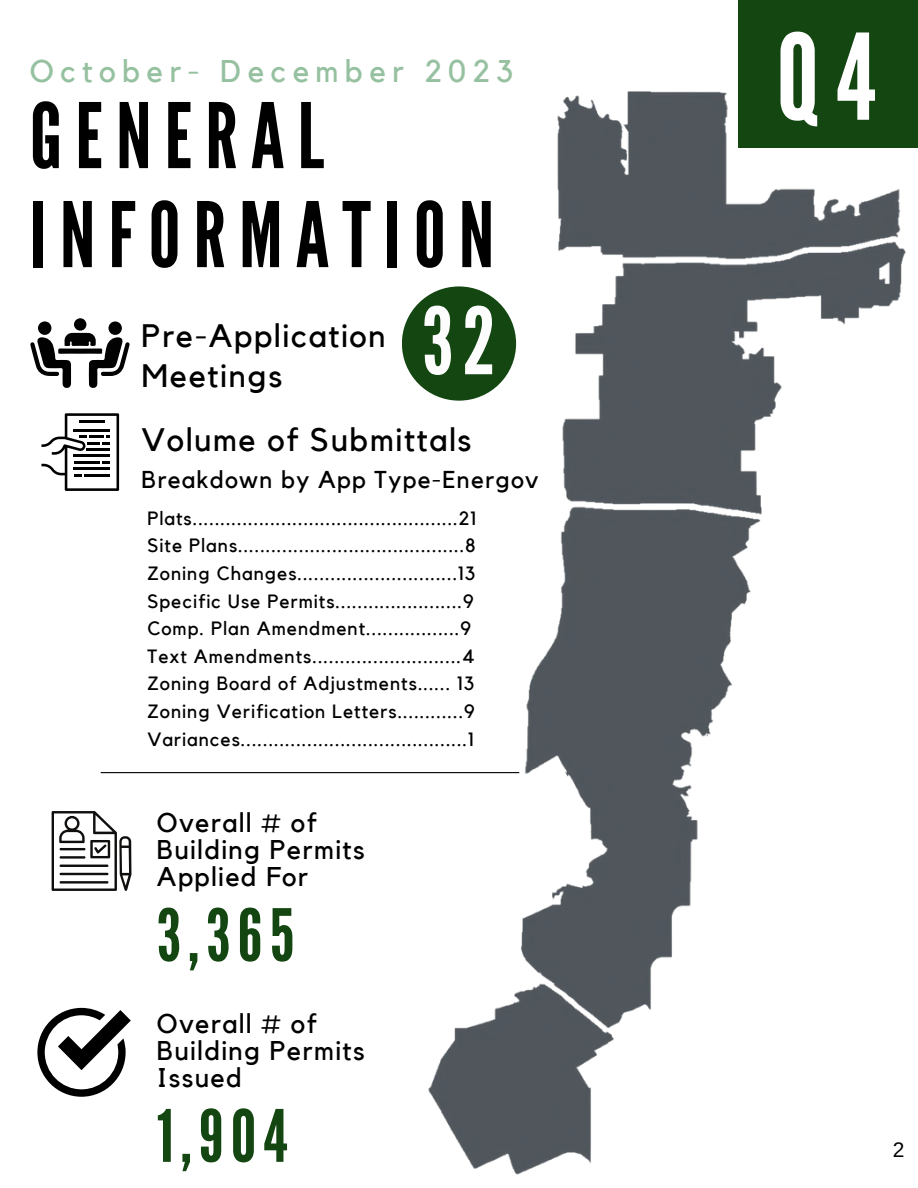
<style>
.page{position:relative;width:918px;height:1188px;background:#fff}
.page>*{position:absolute;margin:0;border:0;box-sizing:border-box;transform-origin:0 0}
.t1{font:118.65px "League Gothic";color:#fff}
.t2{font:92.4px "League Gothic";color:#fdfdfd}
.t3{font:90px/99px "League Gothic";letter-spacing:.145em;color:#000}
.t4{font:72px "League Gothic";letter-spacing:.1em;color:#134611}
.t5{font:32.4px/39.9px "Kollektif";letter-spacing:.05em;color:#000}
.t6{font:31.35px "Kollektif";letter-spacing:.2em;color:#96c1a0}
.t7{font:27px/27px "Kollektif";letter-spacing:.05em;color:#000}
.t8{font:24.3px "Kollektif";letter-spacing:.05em;color:#000}
.t9{font:21px "Arimo";color:#000}
.t10{font:19.2px "Kollektif";letter-spacing:.05em;color:#000}
</style>
<div class="page">
<img style="left:284px;top:91px;width:622px;height:1084px">
<div style="left:738px;top:0;width:180px;height:148px;background:#134611"></div>
<svg style="left:30px;top:333px;width:100px;height:55px"></svg>
<div style="left:108px;top:321px;width:14px;height:14px;background:#020202;border-radius:50%"></div>
<div style="left:38px;top:321px;width:13px;height:14px;background:#020202;border-radius:50%"></div>
<div style="left:74px;top:318px;width:12px;height:13px;background:#020202;border-radius:50%"></div>
<svg style="left:41px;top:413px;width:78px;height:78px"></svg>
<hr style="left:74px;top:429px;width:36px;height:2px;background:#000">
<svg style="left:52px;top:811px;width:79px;height:80px"></svg>
<hr style="left:60px;top:848px;width:25px;height:2px;background:#100f0d">
<hr style="left:60px;top:856px;width:25px;height:3px;background:#100f0d">
<hr style="left:60px;top:865px;width:48px;height:2px;background:#100f0d">
<hr style="left:60px;top:873px;width:48px;height:2px;background:#100f0d">
<hr style="left:60px;top:881px;width:48px;height:3px;background:#100f0d">
<hr style="left:101px;top:772px;width:418px;height:1px;background:#000">
<svg style="left:37px;top:1008px;width:94px;height:89px"></svg>
<div style="left:402px;top:286px;width:114px;height:115px;background:#134611;border-radius:50%"></div>
<p class="t6" style="left:30px;top:57px;width:485px">October- December 2023</p>
<p class="t3" style="left:30px;top:88px;width:466px">GENERAL<br>INFORMATION</p>
<p class="t5" style="left:142px;top:317px;width:246px">Pre-Application<br>Meetings</p>
<p class="t2" style="left:422px;top:288px;width:75px">32</p>
<p class="t5" style="left:142px;top:421px;width:331px">Volume of Submittals</p>
<p class="t8" style="left:142px;top:468px;width:399px">Breakdown by App Type-Energov</p>
<p class="t10" style="left:147px;top:509px;width:330px">Plats................................................21</p>
<p class="t10" style="left:147px;top:537px;width:329px">Site Plans.........................................8</p>
<p class="t10" style="left:147px;top:564px;width:329px">Zoning Changes.............................13</p>
<h2 class="t10" style="left:147px;top:592px;width:328px">Specific Use Permits.......................9</h2>
<p class="t10" style="left:147px;top:620px;width:325px">Comp. Plan Amendment.................9</p>
<h4 class="t10" style="left:147px;top:647px;width:329px">Text Amendments...........................4</h4>
<p class="t10" style="left:147px;top:675px;width:328px">Zoning Board of Adjustments...... 13</p>
<h4 class="t10" style="left:147px;top:702px;width:329px">Zoning Verification Letters............9</h4>
<h5 class="t10" style="left:147px;top:730px;width:328px">Variances.........................................1</h5>
<p class="t7" style="left:157px;top:810px;width:209px">Overall # of<br>Building Permits<br>Applied For</p>
<h1 class="t4" style="left:157px;top:894px;width:139px">3,365</h1>
<p class="t7" style="left:157px;top:1011px;width:209px">Overall # of<br>Building Permits<br>Issued</p>
<h4 class="t4" style="left:157px;top:1095px;width:132px">1,904</h4>
<p class="t1" style="left:777px;top:9px;width:101px">Q4</p>
<h5 class="t9" style="left:893px;top:1138px;width:13px">2</h5>
</div>
